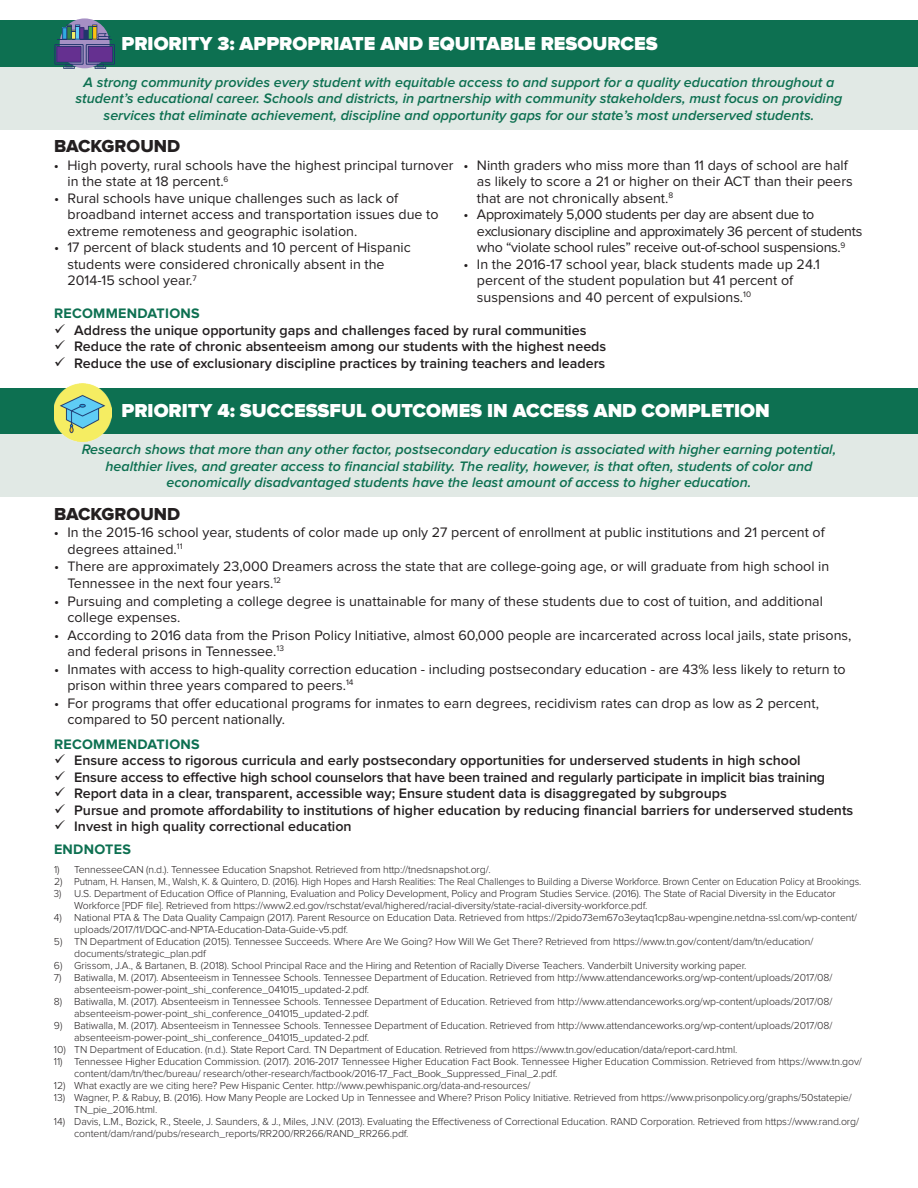
<style>
.page{position:relative;width:918px;height:1188px;background:#fff}
.page>*{position:absolute;margin:0;border:0;box-sizing:border-box;transform-origin:0 0}
.t1{font:900 19.5px "Proxima Nova";color:#fff}
.t2{font:18px "Proxima Nova Extrabld";color:#231f20}
.t3{font:14.25px/16.5px "Proxima Nova";color:#231f20}
.t4{font:600 14.25px/16.5px "Proxima Nova";color:#231f20}
.t5{font:italic 600 14.25px/16.5px "Proxima Nova";color:#0d7051;text-align:center}
.t6{font:14.25px/16.5px "Proxima Nova";letter-spacing:-.02em;color:#231f20}
.t7{font:700 14.25px "Proxima Nova";letter-spacing:.02em;color:#0d7051}
.t8{font:300 10.5px/12px "Proxima Nova";letter-spacing:-.01em;color:#231f20}
.t9{font:300 10.5px/12px "Proxima Nova";letter-spacing:-.01em;color:#231f20;scale:.94 1}
</style>
<div class="page">
<div style="left:0;top:20px;width:918px;height:48px;background:#0d7051"></div>
<div style="left:0;top:67px;width:918px;height:62px;background:#e1e9e5"></div>
<div style="left:0;top:388px;width:918px;height:48px;background:#0d7051"></div>
<div style="left:0;top:434px;width:918px;height:63px;background:#e1e9e5"></div>
<img style="left:54px;top:384px;width:57px;height:57px">
<svg style="left:60px;top:18px;width:50px;height:50px"></svg>
<div style="left:86px;top:44px;width:29px;height:21px;border:1px solid #21356d"></div>
<svg style="left:54px;top:25px;width:59px;height:44px;background:#5c608a"></svg>
<h1 class="t1" style="left:122px;top:32px;width:538px">PRIORITY 3: APPROPRIATE AND EQUITABLE RESOURCES</h1>
<p class="t5" style="left:76px;top:74px;width:768px">A strong community provides every student with equitable access to and support for a quality education throughout a student’s educational career. Schools and districts, in partnership with community stakeholders, must focus on providing services that eliminate achievement, discipline and opportunity gaps for our state’s most underserved students.</p>
<h3 class="t3" style="left:67px;top:157px;width:388px;text-indent:-13px">• High poverty, rural schools have the highest principal turnover in the state at 18 percent.<sup>6</sup></h3>
<h3 class="t3" style="left:67px;top:190px;width:373px;text-indent:-13px">• Rural schools have unique challenges such as lack of broadband internet access and transportation issues due to extreme remoteness and geographic isolation.</h3>
<h3 class="t3" style="left:67px;top:240px;width:345px;text-indent:-13px">• 17 percent of black students and 10 percent of Hispanic students were considered chronically absent in the<br>2014-15 school year.<sup>7</sup></h3>
<h2 class="t2" style="left:54px;top:135px;width:128px">BACKGROUND</h2>
<h3 class="t3" style="left:477px;top:157px;width:377px;text-indent:-13px">• Ninth graders who miss more than 11 days of school are half as likely to score a 21 or higher on their ACT than their peers that are not chronically absent.<sup>8</sup></h3>
<h3 class="t6" style="left:477px;top:207px;width:387px;text-indent:-13px">• Approximately 5,000 students per day are absent due to exclusionary discipline and approximately 36 percent of students who “violate school rules” receive out-of-school suspensions.<sup>9</sup></h3>
<h3 class="t3" style="left:477px;top:256px;width:344px;text-indent:-13px">• In the 2016-17 school year, black students made up 24.1 percent of the student population but 41 percent of suspensions and 40 percent of expulsions.<sup>10</sup></h3>
<h3 class="t7" style="left:54px;top:307px;width:147px">RECOMMENDATIONS</h3>
<p class="t4" style="left:74px;top:323px;width:534px">Address the unique opportunity gaps and challenges faced by rural communities<br>Reduce the rate of chronic absenteeism among our students with the highest needs<br>Reduce the use of exclusionary discipline practices by training teachers and leaders</p>
<h1 class="t1" style="left:122px;top:400px;width:650px">PRIORITY 4: SUCCESSFUL OUTCOMES IN ACCESS AND COMPLETION</h1>
<p class="t5" style="left:82px;top:442px;width:756px">Research shows that more than any other factor, postsecondary education is associated with higher earning potential, healthier lives, and greater access to financial stability. The reality, however, is that often, students of color and economically disadvantaged students have the least amount of access to higher education.</p>
<h3 class="t3" style="left:67px;top:525px;width:759px;text-indent:-13px">• In the 2015-16 school year, students of color made up only 27 percent of enrollment at public institutions and 21 percent of degrees attained.<sup>11</sup></h3>
<h3 class="t3" style="left:67px;top:559px;width:763px;text-indent:-13px">• There are approximately 23,000 Dreamers across the state that are college-going age, or will graduate from high school in<br>Tennessee in the next four years.<sup>12</sup></h3>
<h3 class="t3" style="left:67px;top:593px;width:757px;text-indent:-13px">• Pursuing and completing a college degree is unattainable for many of these students due to cost of tuition, and additional college expenses.</h3>
<h3 class="t3" style="left:67px;top:627px;width:785px;text-indent:-13px">• According to 2016 data from the Prison Policy Initiative, almost 60,000 people are incarcerated across local jails, state prisons, and federal prisons in Tennessee.<sup>13</sup></h3>
<h3 class="t3" style="left:67px;top:661px;width:780px;text-indent:-13px">• Inmates with access to high-quality correction education - including postsecondary education - are 43% less likely to return to prison within three years compared to peers.<sup>14</sup></h3>
<h3 class="t3" style="left:67px;top:695px;width:753px;text-indent:-13px">• For programs that offer educational programs for inmates to earn degrees, recidivism rates can drop as low as 2 percent, compared to 50 percent nationally.</h3>
<h3 class="t7" style="left:54px;top:737px;width:147px">RECOMMENDATIONS</h3>
<p class="t4" style="left:74px;top:753px;width:781px">Ensure access to rigorous curricula and early postsecondary opportunities for underserved students in high school<br>Ensure access to effective high school counselors that have been trained and regularly participate in implicit bias training Report data in a clear, transparent, accessible way; Ensure student data is disaggregated by subgroups<br>Pursue and promote affordability to institutions of higher education by reducing financial barriers for underserved students Invest in high quality correctional education</p>
<h3 class="t7" style="left:54px;top:843px;width:79px">ENDNOTES</h3>
<p class="t8" style="left:54px;top:864px;width:438px">1) TennesseeCAN (n.d.). Tennessee Education Snapshot. Retrieved from http://tnedsnapshot.org/.</p>
<p class="t8" style="left:54px;top:876px;width:809px">2) Putnam, H. Hansen, M., Walsh, K. &amp; Quintero, D. (2016). High Hopes and Harsh Realities: The Real Challenges to Building a Diverse Workforce. Brown Center on Education Policy at Brookings.</p>
<p class="t9" style="left:74px;top:888px;width:812px;text-indent:-20px">3) U.S. Department of Education Office of Planning, Evaluation and Policy Development, Policy and Program Studies Service. (2016). The State of Racial Diversity in the Educator<br>Workforce [PDF file]. Retrieved from https://www2.ed.gov/rschstat/eval/highered/racial-diversity/state-racial-diversity-workforce.pdf.</p>
<p class="t8" style="left:74px;top:912px;width:784px;text-indent:-20px">4) National PTA &amp; The Data Quality Campaign (2017). Parent Resource on Education Data. Retrieved from https://2pido73em67o3eytaq1cp8au-wpengine.netdna-ssl.com/wp-content/ uploads/2017/11/DQC-and-NPTA-Education-Data-Guide-v5.pdf.</p>
<p class="t8" style="left:74px;top:936px;width:741px;text-indent:-20px">5) TN Department of Education (2015). Tennessee Succeeds. Where Are We Going? How Will We Get There? Retrieved from https://www.tn.gov/content/dam/tn/education/ documents/strategic_plan.pdf</p>
<p class="t8" style="left:54px;top:960px;width:694px">6) Grissom, J.A., &amp; Bartanen, B. (2018). School Principal Race and the Hiring and Retention of Racially Diverse Teachers. Vanderbilt University working paper.</p>
<p class="t8" style="left:74px;top:972px;width:760px;text-indent:-20px">7) Batiwalla, M. (2017). Absenteeism in Tennessee Schools. Tennessee Department of Education. Retrieved from http://www.attendanceworks.org/wp-content/uploads/2017/08/ absenteeism-power-point_shi_conference_041015_updated-2.pdf.</p>
<p class="t8" style="left:74px;top:996px;width:760px;text-indent:-20px">8) Batiwalla, M. (2017). Absenteeism in Tennessee Schools. Tennessee Department of Education. Retrieved from http://www.attendanceworks.org/wp-content/uploads/2017/08/ absenteeism-power-point_shi_conference_041015_updated-2.pdf.</p>
<p class="t8" style="left:74px;top:1020px;width:760px;text-indent:-20px">9) Batiwalla, M. (2017). Absenteeism in Tennessee Schools. Tennessee Department of Education. Retrieved from http://www.attendanceworks.org/wp-content/uploads/2017/08/ absenteeism-power-point_shi_conference_041015_updated-2.pdf.</p>
<p class="t8" style="left:54px;top:1044px;width:685px">10) TN Department of Education. (n.d.). State Report Card. TN Department of Education. Retrieved from https://www.tn.gov/education/data/report-card.html.</p>
<p class="t8" style="left:74px;top:1056px;width:789px;text-indent:-20px">11) Tennessee Higher Education Commission. (2017). 2016-2017 Tennessee Higher Education Fact Book. Tennessee Higher Education Commission. Retrieved from https://www.tn.gov/ content/dam/tn/thec/bureau/ research/other-research/factbook/2016-17_Fact_Book_Suppressed_Final_2.pdf.</p>
<p class="t8" style="left:54px;top:1080px;width:478px">12) What exactly are we citing here? Pew Hispanic Center. http://www.pewhispanic.org/data-and-resources/</p>
<p class="t8" style="left:74px;top:1092px;width:779px;text-indent:-20px">13) Wagner, P. &amp; Rabuy, B. (2016). How Many People are Locked Up in Tennessee and Where? Prison Policy Initiative. Retrieved from https://www.prisonpolicy.org/graphs/50statepie/<br>TN_pie_2016.html.</p>
<p class="t8" style="left:74px;top:1116px;width:786px;text-indent:-20px">14) Davis, L.M., Bozick, R., Steele, J. Saunders, &amp; J., Miles, J.N.V. (2013). Evaluating the Effectiveness of Correctional Education. RAND Corporation. Retrieved from https://www.rand.org/ content/dam/rand/pubs/research_reports/RR200/RR266/RAND_RR266.pdf.</p>
<h2 class="t2" style="left:54px;top:504px;width:128px">BACKGROUND</h2>
</div>
